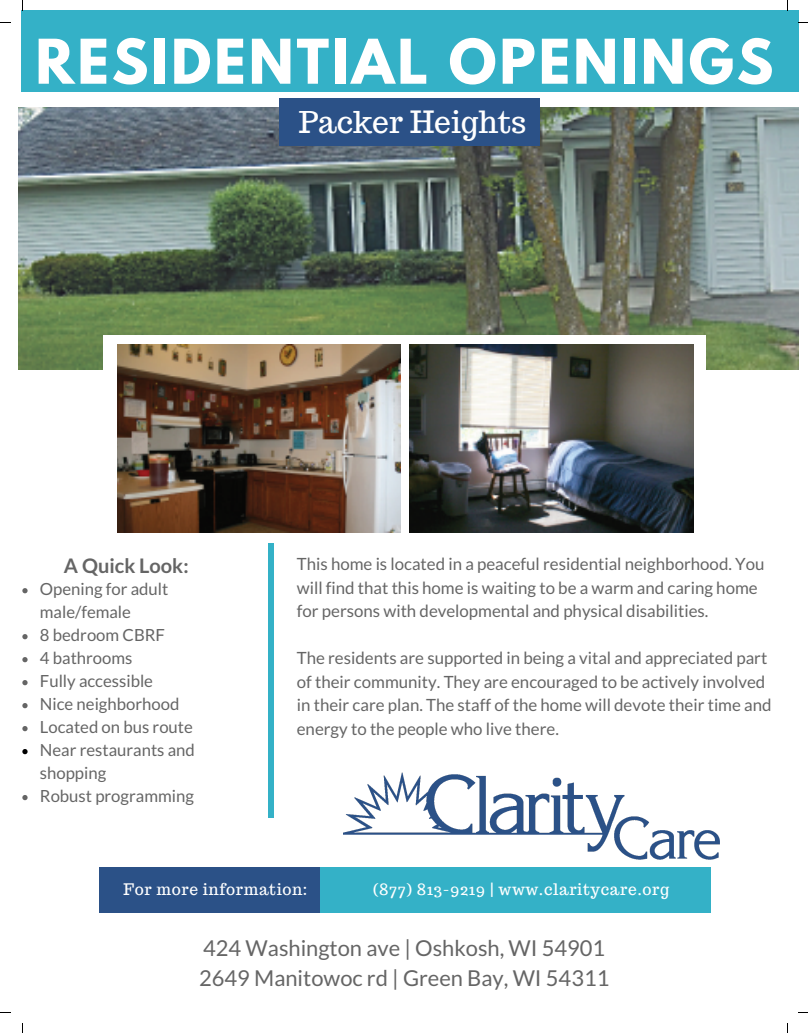
<style>
.page{position:relative;width:808px;height:1033px;background:#fff}
.page>*{position:absolute;margin:0;border:0;box-sizing:border-box;transform-origin:0 0}
.t1{font:700 54.62px "League Spartan";letter-spacing:.05em;color:#fff}
.t2{font:30px "Trocchi";color:#fff}
.t3{font:21.88px/30.4px "Lato";color:#656565}
.t4{font:700 20px "Lato";color:#656565}
.t5{font:16.88px/23.5px "Lato";color:#656565}
.t6{font:16.75px/23px "Lato";color:#656565}
.t7{font:15.62px "Trocchi";letter-spacing:.04em;color:#fff}
</style>
<div class="page">
<img style="left:18px;top:107px;width:780px;height:262px">
<div style="left:21px;top:10px;width:777px;height:82px;background:#34b1c7"></div>
<div style="left:100px;top:867px;width:226px;height:46px;background:#2b5187"></div>
<div style="left:321px;top:867px;width:390px;height:46px;background:#34b1c7"></div>
<div style="left:279px;top:98px;width:261px;height:48px;background:#2b5187"></div>
<div style="left:268px;top:543px;width:6px;height:274px;background:#34b1c7"></div>
<div style="left:103px;top:335px;width:602px;height:208px;background:#fff"></div>
<img style="left:117px;top:345px;width:283px;height:187px">
<img style="left:410px;top:345px;width:283px;height:187px">
<img style="left:343px;top:772px;width:377px;height:88px">
<svg style="left:22px;top:588px;width:6px;height:5px"></svg>
<svg style="left:22px;top:634px;width:6px;height:5px"></svg>
<svg style="left:22px;top:657px;width:6px;height:5px"></svg>
<svg style="left:22px;top:680px;width:6px;height:5px"></svg>
<svg style="left:22px;top:703px;width:6px;height:5px"></svg>
<svg style="left:22px;top:726px;width:6px;height:5px"></svg>
<svg style="left:22px;top:749px;width:6px;height:5px"></svg>
<svg style="left:22px;top:795px;width:6px;height:5px"></svg>
<h1 class="t1" style="left:35px;top:35px;width:739px">RESIDENTIAL OPENINGS</h1>
<h2 class="t2" style="left:299px;top:102px;width:229px">Packer Heights</h2>
<p class="t4" style="left:64px;top:553px;width:126px">A Quick Look:</p>
<p class="t6" style="left:40px;top:577px;width:156px">Opening for adult male/female<br>8 bedroom CBRF<br>4 bathrooms<br>Fully accessible<br>Nice neighborhood<br>Located on bus route<br>Near restaurants and shopping<br>Robust programming</p>
<p class="t5" style="left:297px;top:552px;width:469px">This home is located in a peaceful residential neighborhood. You will find that this home is waiting to be a warm and caring home for persons with developmental and physical disabilities.</p>
<p class="t5" style="left:297px;top:646px;width:476px">The residents are supported in being a vital and appreciated part of their community. They are encouraged to be actively involved in their care plan. The staff of the home will devote their time and energy to the people who live there.</p>
<p class="t7" style="left:123px;top:879px;width:185px">For more information:</p>
<p class="t7" style="left:373px;top:879px;width:297px">(877) 813-9219 | www.claritycare.org</p>
<p class="t3" style="left:199px;top:932px;width:412px">424 Washington ave | Oshkosh, WI 54901<br>2649 Manitowoc rd | Green Bay, WI 54311</p>
</div>
